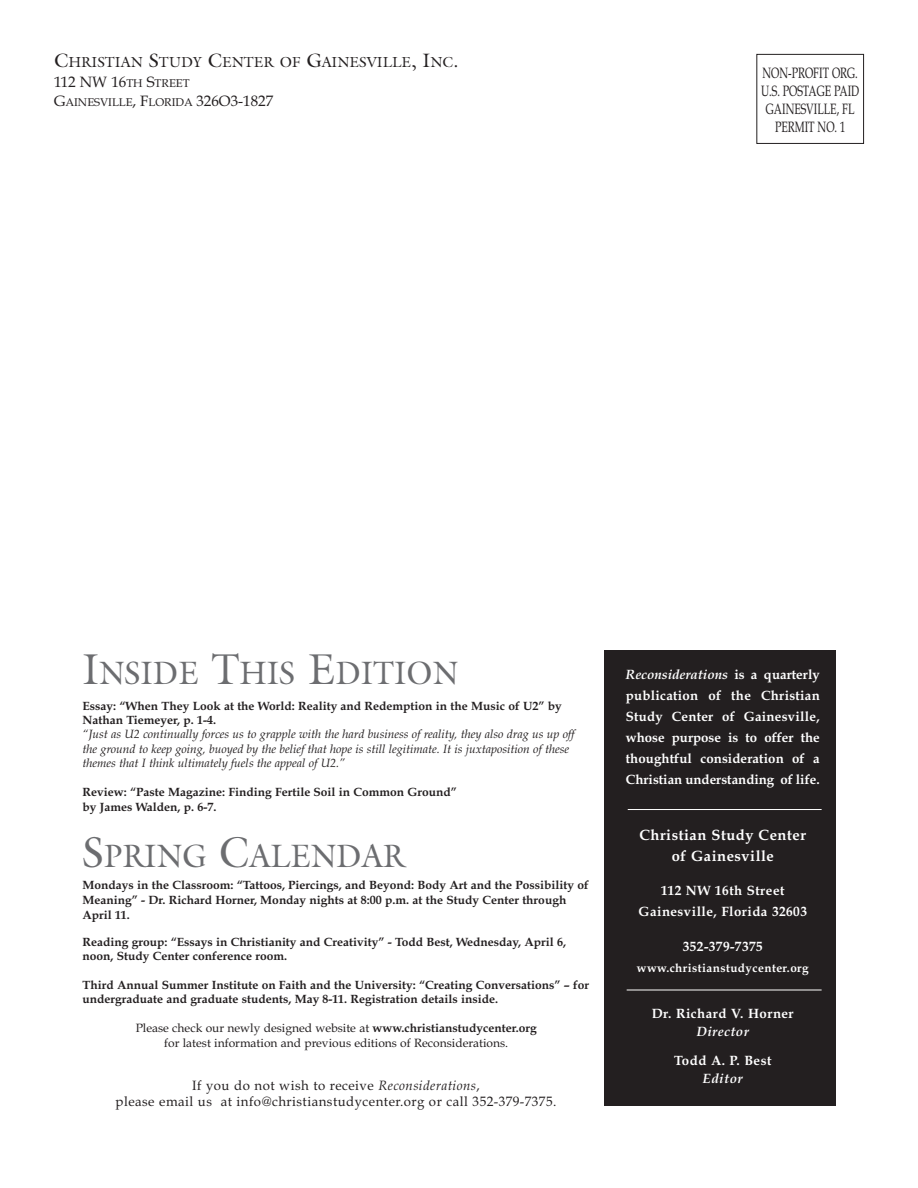
<style>
.page{position:relative;width:918px;height:1188px;background:#fff}
.page>*{position:absolute;margin:0;border:0;box-sizing:border-box;transform-origin:0 0}
.t1{font:32.7px "Galliard";color:#6c6d70;scale:.95 1}
.t2{font:15px/18.1px "Book Antiqua";color:#231f20;text-align:center;scale:.7 1}
.t3{font:700 15px/21px "Book Antiqua";letter-spacing:.035em;color:#fff;text-align:center}
.t4{font:15px "Book Antiqua";color:#231f20}
.t5{font:14.7px "Galliard";color:#231f20}
.t6{font:700 13.5px/21px "Book Antiqua";letter-spacing:.035em;color:#fff;text-align:justify}
.t7{font:13.5px/16.5px "Book Antiqua";letter-spacing:.035em;color:#231f20;text-align:center}
.t8{font:italic 700 13.5px "Book Antiqua";letter-spacing:.035em;color:#fff}
.t9{font:700 12px/14.4px "Book Antiqua";color:#231f20}
.t10{font:italic 12px/14.4px "Book Antiqua";color:#231f20}
.t11{font:12px/14.5px "Book Antiqua";color:#231f20;text-align:center}
.t12{font:700 12px "Book Antiqua";letter-spacing:.035em;color:#fff}
.t13{font:11.25px "Book Antiqua";color:#231f20}
.s1{font-size:19.5px}
.s2{font-size:11.25px}
.s3{font-size:15px}
.s4{font-size:43.5px}
.s5{font-weight:700}
.s6{font-style:italic}
</style>
<div class="page">
<div style="left:756px;top:54px;width:108px;height:90px;border:1px solid #231f20"></div>
<div style="left:604px;top:650px;width:232px;height:455px;background:#231f20"></div>
<hr style="left:628px;top:809px;width:194px;height:1px;background:#fff">
<hr style="left:627px;top:990px;width:195px;height:1px;background:#fff">
<p class="t5" style="left:54px;top:54px;width:406px"><span class="s1">C</span>HRISTIAN <span class="s1">S</span>TUDY <span class="s1">C</span>ENTER OF <span class="s1">G</span>AINESVILLE<span class="s1">, I</span>NC<span class="s1">.</span></p>
<p class="t4" style="left:54px;top:73px;width:137px">112 NW 16<span class="s2">TH</span> S<span class="s2">TREET</span></p>
<p class="t13" style="left:54px;top:96px;width:221px"><span class="s3">G</span>AINESVILLE<span class="s3">, F</span>LORIDA <span class="s3">326O3-1827</span></p>
<p class="t2" style="left:761px;top:63px;width:142px">NON-PROFIT ORG.<br>U.S. POSTAGE PAID<br>GAINESVILLE, FL<br>PERMIT NO. 1</p>
<h1 class="t1" style="left:82px;top:654px;width:397px"><span class="s4">I</span>NSIDE <span class="s4">T</span>HIS <span class="s4">E</span>DITION</h1>
<p class="t9" style="left:82px;top:698px;width:481px">Essay: “When They Look at the World: Reality and Redemption in the Music of U2” by<br>Nathan Tiemeyer, p. 1-4.</p>
<p class="t10" style="left:82px;top:727px;width:494px">“Just as U2 continually forces us to grapple with the hard business of reality, they also drag us up off the ground to keep going, buoyed by the belief that hope is still legitimate. It is juxtaposition of these themes that I think ultimately fuels the appeal of U2.”</p>
<p class="t9" style="left:82px;top:785px;width:376px">Review: “Paste Magazine: Finding Fertile Soil in Common Ground” by James Walden, p. 6-7.</p>
<h1 class="t1" style="left:82px;top:837px;width:340px"><span class="s4">S</span>PRING <span class="s4">C</span>ALENDAR</h1>
<p class="t9" style="left:82px;top:878px;width:508px;line-height:15px">Mondays in the Classroom: “Tattoos, Piercings, and Beyond: Body Art and the Possibility of<br>Meaning” - Dr. Richard Horner, Monday nights at 8:00 p.m. at the Study Center through<br>April 11.</p>
<p class="t9" style="left:82px;top:934px;width:485px">Reading group: “Essays in Christianity and Creativity” - Todd Best, Wednesday, April 6, noon, Study Center conference room.</p>
<p class="t9" style="left:82px;top:978px;width:508px">Third Annual Summer Institute on Faith and the University: “Creating Conversations” – for undergraduate and graduate students, May 8-11. Registration details inside.</p>
<p class="t11" style="left:136px;top:1021px;width:403px">Please check our newly designed website at <span class="s5">www.christianstudycenter.org </span>for latest information and previous editions of Reconsiderations.</p>
<p class="t7" style="left:116px;top:1077px;width:442px">If you do not wish to receive <span class="s6">Reconsiderations</span>,<br>please email us at info@christianstudycenter.org or call 352-379-7375.</p>
<p class="t6" style="left:626px;top:664px;width:195px"><span class="s6">Reconsiderations</span> is a quarterly publication of the Christian Study Center of Gainesville, whose purpose is to offer the thoughtful consideration of a Christian understanding of life.</p>
<p class="t3" style="left:639px;top:824px;width:168px">Christian Study Center of Gainesville</p>
<p class="t6" style="left:639px;top:880px;width:170px;text-align:center">112 NW 16th Street<br>Gainesville, Florida 32603</p>
<p class="t6" style="left:683px;top:935px;width:82px">352-379-7375</p>
<p class="t12" style="left:637px;top:960px;width:174px">www.christianstudycenter.org</p>
<p class="t6" style="left:652px;top:1003px;width:143px">Dr. Richard V. Horner</p>
<p class="t8" style="left:697px;top:1024px;width:54px">Director</p>
<p class="t6" style="left:674px;top:1049px;width:99px">Todd A. P. Best</p>
<p class="t8" style="left:703px;top:1070px;width:41px">Editor</p>
</div>
